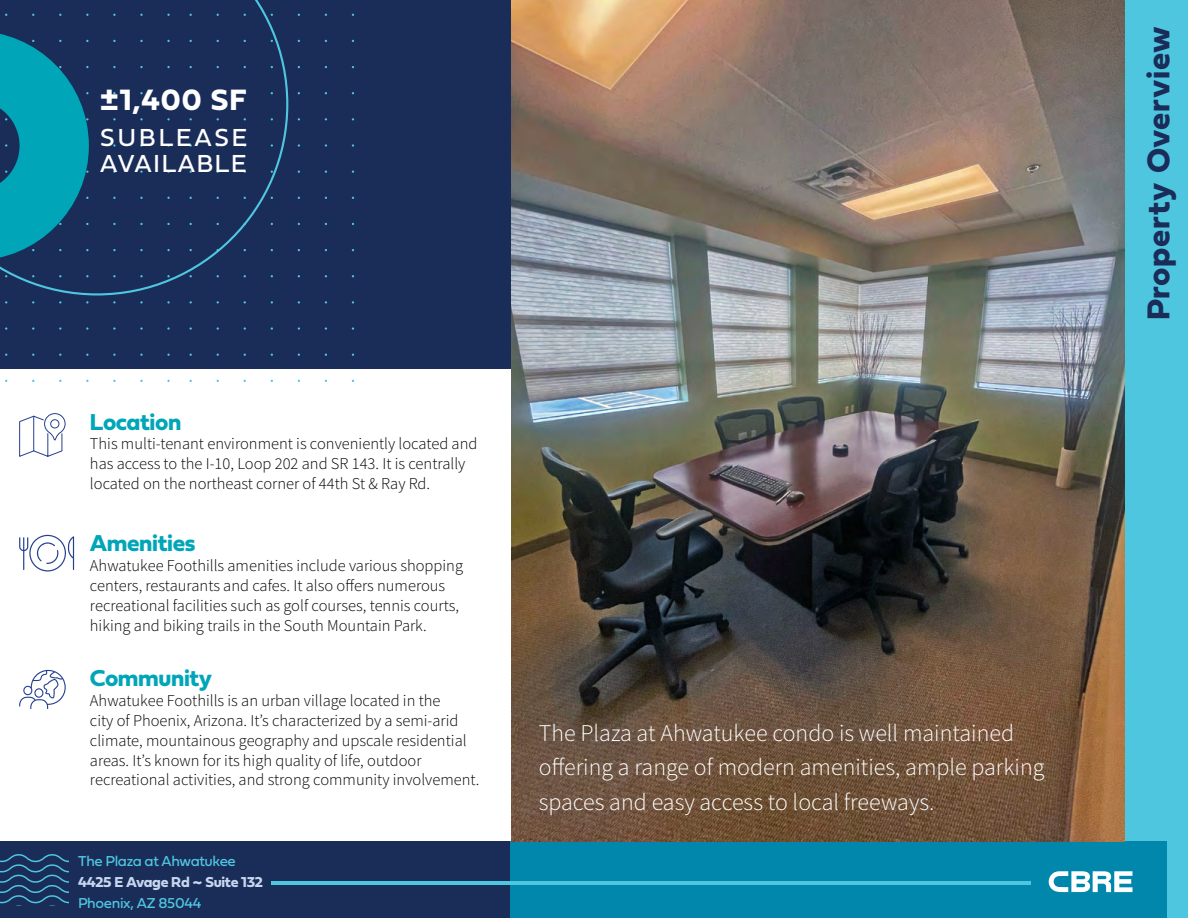
<style>
.page{position:relative;width:1188px;height:918px;background:#fff}
.page>*{position:absolute;margin:0;border:0;box-sizing:border-box;transform-origin:0 0}
.t1{font:33px "Fieldwork Geo Bold";letter-spacing:.02em;color:#1a2d59}
.t2{font:30.75px "Fieldwork Geo Bold";color:#fff}
.t3{font:25.65px/25.5px "Fieldwork Geo Regular";letter-spacing:.05em;color:#fff}
.t4{font:24px/34.5px "Source Sans Variable";color:#fff}
.t5{font:24px "Fieldwork Geo Bold";letter-spacing:-.015em;color:#00a6b8}
.t6{font:16.5px/19.8px "Source Sans Variable";color:#000}
.t7{font:15px "Fieldwork Geo Regular";letter-spacing:-.025em;color:#4fc6e0}
.t8{font:15px "Fieldwork Geo Bold";letter-spacing:-.02em;color:#c7d6ee}
</style>
<div class="page">
<div style="left:1124px;top:0;width:64px;height:918px;background:#4fc6e0"></div>
<div style="left:0;top:842px;width:1188px;height:76px;background:#1a2d59"></div>
<div style="left:510px;top:842px;width:678px;height:76px;background:#0087ab"></div>
<hr style="left:272px;top:881px;width:759px;height:3px;background:#4fc6e0">
<svg style="left:1048px;top:871px;width:85px;height:22px"></svg>
<svg style="left:0;top:854px;width:69px;height:52px"></svg>
<div style="left:1168px;top:842px;width:20px;height:76px;background:#4fc6e0"></div>
<div style="left:0;top:0;width:654px;height:368px;background:#1a2d59"></div>
<svg style="left:19px;top:670px;width:47px;height:39px"></svg>
<svg style="left:19px;top:413px;width:47px;height:44px"></svg>
<svg style="left:19px;top:535px;width:55px;height:37px"></svg>
<img style="left:511px;top:0;width:614px;height:841px">
<svg style="left:0;top:0;width:288px;height:296px"></svg>
<svg style="left:0;top:31px;width:89px;height:229px"></svg>
<h2 class="t2" style="left:100px;top:76px;width:148px">±1,400 SF</h2>
<h3 class="t3" style="left:100px;top:124px;width:149px">SUBLEASE<br>AVAILABLE</h3>
<h3 class="t5" style="left:90px;top:403px;width:93px">Location</h3>
<p class="t6" style="left:90px;top:434px;width:389px">This multi-tenant environment is conveniently located and has access to the I-10, Loop 202 and SR 143. It is centrally located on the northeast corner of 44th St &amp; Ray Rd.</p>
<h3 class="t5" style="left:90px;top:524px;width:107px">Amenities</h3>
<p class="t6" style="left:90px;top:556px;width:375px">Ahwatukee Foothills amenities include various shopping centers, restaurants and cafes. It also offers numerous recreational facilities such as golf courses, tennis courts, hiking and biking trails in the South Mountain Park.</p>
<h3 class="t5" style="left:90px;top:660px;width:124px">Community</h3>
<p class="t6" style="left:90px;top:691px;width:391px">Ahwatukee Foothills is an urban village located in the<br>city of Phoenix, Arizona. It’s characterized by a semi-arid climate, mountainous geography and upscale residential areas. It’s known for its high quality of life, outdoor recreational activities, and strong community involvement.</p>
<p class="t7" style="left:78px;top:849px;width:159px">The Plaza at Ahwatukee</p>
<p class="t8" style="left:78px;top:870px;width:186px">4425 E Avage Rd ~ Suite 132</p>
<p class="t7" style="left:78px;top:891px;width:125px">Phoenix, AZ 85044</p>
<h3 class="t4" style="left:539px;top:716px;width:507px">The Plaza at Ahwatukee condo is well maintained offering a range of modern amenities, ample parking spaces and easy access to local freeways.</h3>
<h1 class="t1" style="left:1132px;top:320px;width:296px;rotate:-90deg">Property Overview</h1>
</div>
